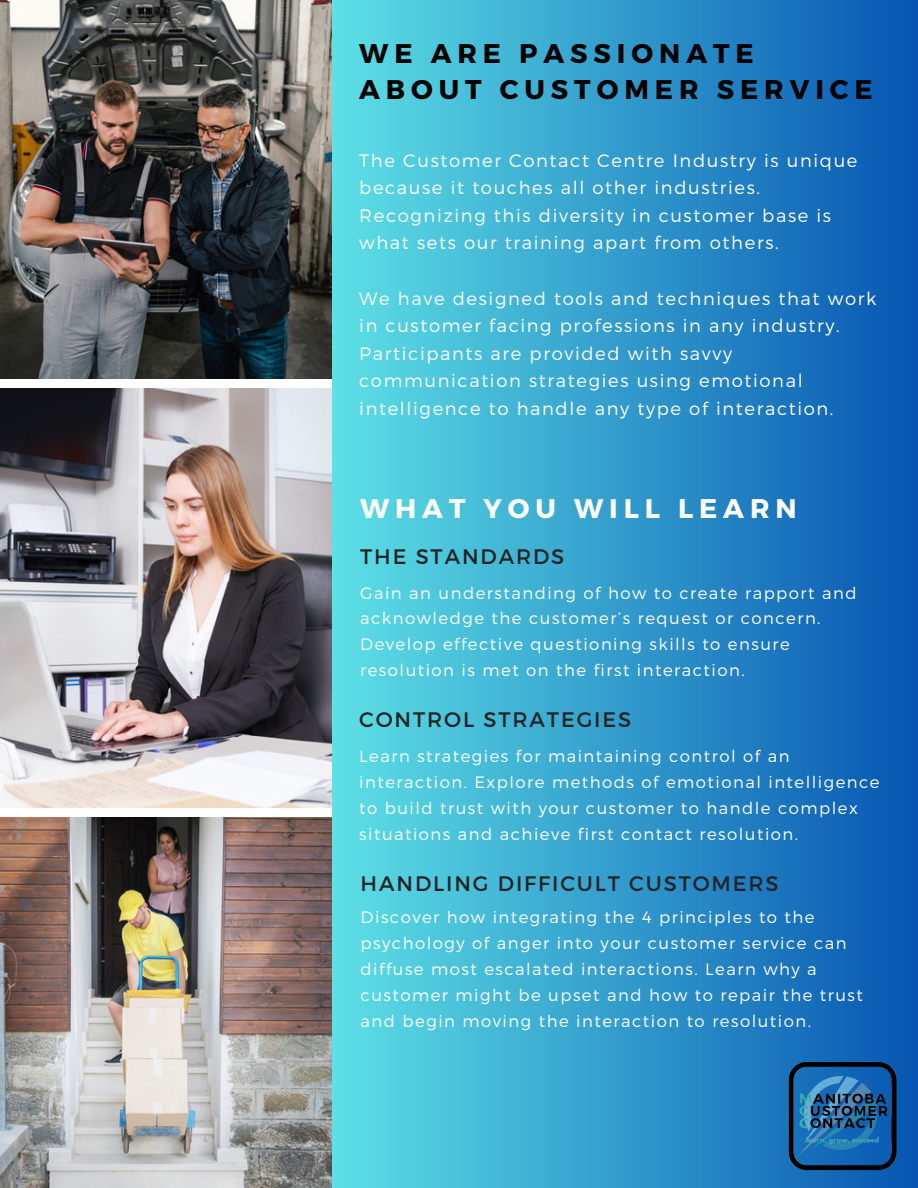
<style>
.page{position:relative;width:918px;height:1188px;background:#fff}
.page>*{position:absolute;margin:0;border:0;box-sizing:border-box;transform-origin:0 0}
.t1{font:700 27px/36px "Montserrat";letter-spacing:.22em;color:#000}
.t2{font:700 27px "Montserrat";letter-spacing:.22em;color:#fff}
.t3{font:21px "Montserrat";letter-spacing:.09em;color:#222224}
.t4{font:300 18px/27.5px "Montserrat";letter-spacing:.09em;color:#fff}
.t5{font:300 16.5px/25.8px "Montserrat";letter-spacing:.09em;color:#fff}
</style>
<div class="page">
<img style="left:0;top:0;width:332px;height:378px">
<img style="left:0;top:388px;width:332px;height:420px">
<img style="left:0;top:818px;width:332px;height:370px">
<div style="left:332px;top:0;width:586px;height:1188px;background:linear-gradient(to right,#5de0e6,#0755b1)"></div>
<img style="left:787px;top:1061px;width:117px;height:113px">
<p class="t1" style="left:359px;top:34px;width:515px">WE ARE PASSIONATE<br>ABOUT CUSTOMER SERVICE</p>
<p class="t4" style="left:359px;top:146px;width:500px">The Customer Contact Centre Industry is unique because it touches all other industries.<br>Recognizing this diversity in customer base is what sets our training apart from others.</p>
<p class="t4" style="left:359px;top:283px;width:519px">We have designed tools and techniques that work in customer facing professions in any industry.<br>Participants are provided with savvy communication strategies using emotional intelligence to handle any type of interaction.</p>
<p class="t2" style="left:360px;top:490px;width:438px">WHAT YOU WILL LEARN</p>
<p class="t3" style="left:360px;top:543px;width:206px">THE STANDARDS</p>
<p class="t5" style="left:360px;top:579px;width:498px">Gain an understanding of how to create rapport and acknowledge the customer’s request or concern.<br>Develop effective questioning skills to ensure resolution is met on the first interaction.</p>
<p class="t3" style="left:359px;top:705px;width:273px">CONTROL STRATEGIES</p>
<p class="t5" style="left:359px;top:743px;width:522px">Learn strategies for maintaining control of an interaction. Explore methods of emotional intelligence to build trust with your customer to handle complex situations and achieve first contact resolution.</p>
<p class="t3" style="left:361px;top:870px;width:420px">HANDLING DIFFICULT CUSTOMERS</p>
<p class="t5" style="left:361px;top:904px;width:504px">Discover how integrating the 4 principles to the psychology of anger into your customer service can diffuse most escalated interactions. Learn why a customer might be upset and how to repair the trust and begin moving the interaction to resolution.</p>
</div>
